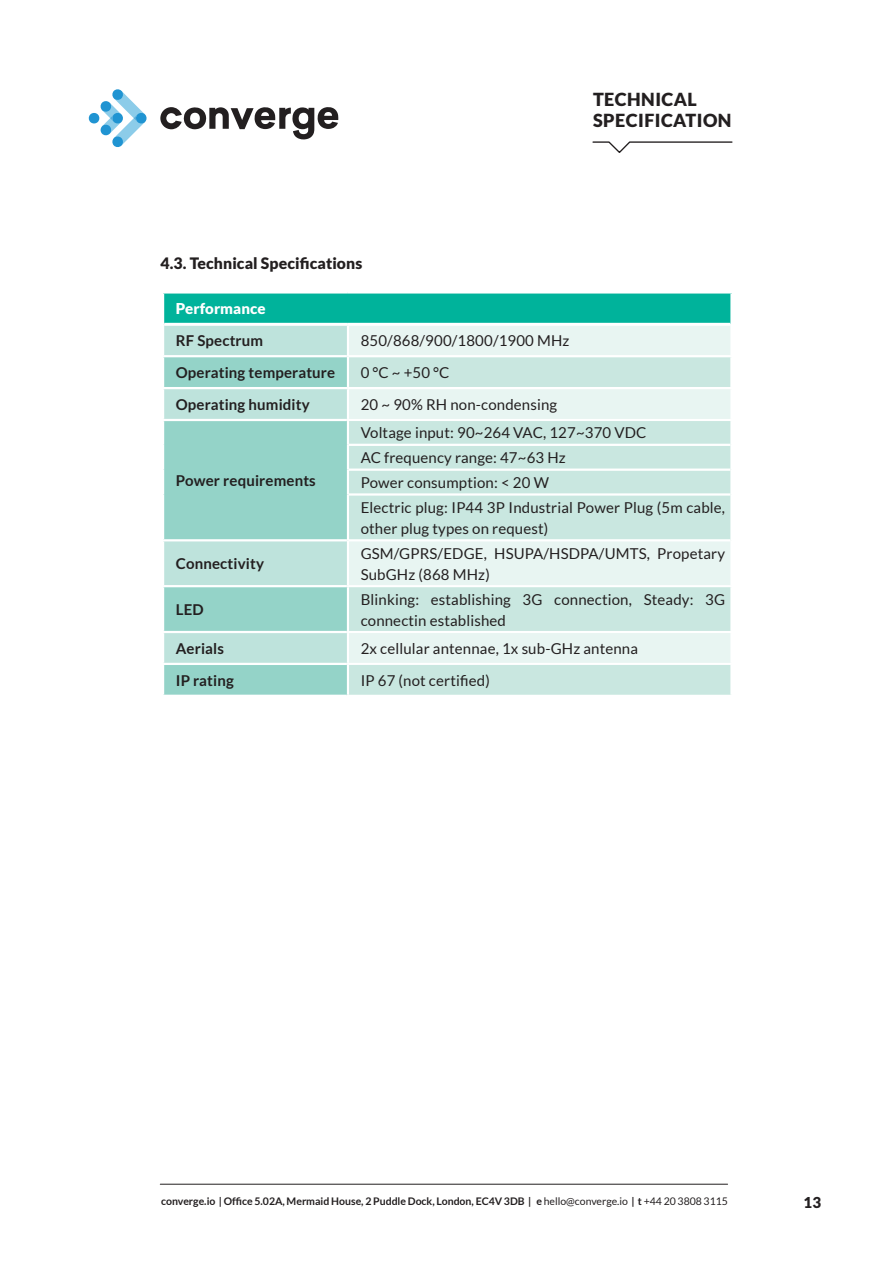
<style>
.page{position:relative;width:893px;height:1263px;background:#fff}
.page>*{position:absolute;margin:0;border:0;box-sizing:border-box;transform-origin:0 0}
.Section_1{font:900 18px/21.6px "Lato";letter-spacing:.025em;color:#231f20}
.Subhead_1{font:900 15.75px "Lato";letter-spacing:.005em;color:#231f20}
.body_copy_1{font:15px/21px "Lato";letter-spacing:.01em;color:#231f20}
.body_copy_1-2{font:700 15px "Lato";letter-spacing:.01em;color:#231f20}
.Subhead_1-2{font:900 15px "Lato";letter-spacing:.005em;color:#fff}
.t1{font:900 15px "Lato";color:#231f20}
.t2{font:700 10.5px "Lato";color:#231f20}
.s1{font-weight:400}
</style>
<div class="page">
<hr style="left:160px;top:1184px;width:568px;height:1px;background:#231f20">
<svg style="left:160px;top:107px;width:178px;height:32px"></svg>
<svg style="left:89px;top:89px;width:58px;height:58px"></svg>
<svg style="left:592px;top:141px;width:141px;height:12px"></svg>
<div style="left:163px;top:292px;width:568px;height:32px;background:#00b39b"></div>
<div style="left:164px;top:326px;width:183px;height:29px;background:#bee3dc"></div>
<div style="left:349px;top:326px;width:381px;height:29px;background:#e8f5f2"></div>
<svg style="left:164px;top:357px;width:183px;height:338px;fill:#94d3c8"></svg>
<svg style="left:349px;top:357px;width:381px;height:338px;fill:#c9e7e0"></svg>
<hr style="left:164px;top:323px;width:184px;height:3px;background:#fff">
<hr style="left:348px;top:323px;width:382px;height:3px;background:#fff">
<hr style="left:162px;top:291px;width:186px;height:3px;background:#fff">
<hr style="left:162px;top:294px;width:2px;height:30px;background:#fff">
<hr style="left:348px;top:291px;width:384px;height:3px;background:#fff">
<hr style="left:162px;top:419px;width:185px;height:2px;background:#fff">
<hr style="left:349px;top:444px;width:381px;height:2px;background:#fff">
<hr style="left:349px;top:468px;width:381px;height:3px;background:#fff">
<hr style="left:349px;top:493px;width:381px;height:3px;background:#fff">
<hr style="left:162px;top:539px;width:185px;height:2px;background:#fff">
<hr style="left:349px;top:539px;width:381px;height:2px;background:#fff">
<hr style="left:162px;top:585px;width:185px;height:2px;background:#fff">
<hr style="left:162px;top:631px;width:185px;height:2px;background:#fff">
<hr style="left:162px;top:663px;width:185px;height:2px;background:#fff">
<hr style="left:730px;top:294px;width:2px;height:30px;background:#fff">
<hr style="left:347px;top:419px;width:385px;height:2px;background:#fff">
<hr style="left:347px;top:585px;width:385px;height:2px;background:#fff">
<hr style="left:347px;top:631px;width:385px;height:2px;background:#fff">
<hr style="left:347px;top:663px;width:385px;height:2px;background:#fff">
<hr style="left:162px;top:387px;width:186px;height:2px;background:#fff">
<hr style="left:348px;top:387px;width:385px;height:2px;background:#fff">
<p class="Section_1" style="left:593px;top:88px;width:140px">TECHNICAL<br>SPECIFICATION</p>
<p class="Subhead_1" style="left:161px;top:254px;width:203px">4.3. Technical Specifications</p>
<p class="Subhead_1-2" style="left:176px;top:300px;width:91px">Performance</p>
<p class="body_copy_1-2" style="left:176px;top:332px;width:89px">RF Spectrum</p>
<p class="body_copy_1" style="left:361px;top:330px;width:210px">850/868/900/1800/1900 MHz</p>
<p class="body_copy_1-2" style="left:176px;top:364px;width:161px">Operating temperature</p>
<p class="body_copy_1" style="left:361px;top:362px;width:90px">0 °C ~ +50 °C</p>
<p class="body_copy_1-2" style="left:176px;top:396px;width:135px">Operating humidity</p>
<p class="body_copy_1" style="left:361px;top:394px;width:198px">20 ~ 90% RH non-condensing</p>
<p class="body_copy_1-2" style="left:176px;top:472px;width:142px">Power requirements</p>
<p class="body_copy_1" style="left:361px;top:422px;width:287px">Voltage input: 90~264 VAC, 127~370 VDC</p>
<p class="body_copy_1" style="left:361px;top:447px;width:207px">AC frequency range: 47~63 Hz</p>
<p class="body_copy_1" style="left:361px;top:472px;width:190px">Power consumption: &lt; 20 W</p>
<p class="body_copy_1" style="left:361px;top:497px;width:366px">Electric plug: IP44 3P Industrial Power Plug (5m cable, other plug types on request)</p>
<p class="body_copy_1-2" style="left:176px;top:555px;width:90px">Connectivity</p>
<p class="body_copy_1" style="left:361px;top:543px;width:366px">GSM/GPRS/EDGE, HSUPA/HSDPA/UMTS, Propetary<br>SubGHz (868 MHz)</p>
<p class="body_copy_1-2" style="left:176px;top:601px;width:29px">LED</p>
<p class="body_copy_1" style="left:361px;top:589px;width:366px">Blinking: establishing 3G connection, Steady: 3G connectin established</p>
<p class="body_copy_1-2" style="left:176px;top:640px;width:50px">Aerials</p>
<p class="body_copy_1" style="left:361px;top:638px;width:279px">2x cellular antennae, 1x sub-GHz antenna</p>
<p class="body_copy_1-2" style="left:176px;top:672px;width:60px">IP rating</p>
<p class="body_copy_1" style="left:361px;top:670px;width:131px">IP 67 (not certified)</p>
<p class="t2" style="left:161px;top:1195px;width:568px">converge.io | Office 5.02A, Mermaid House, 2 Puddle Dock, London, EC4V 3DB | e <span class="s1">hello@converge.io</span> | t <span class="s1">+44 20 3808 3115</span></p>
<p class="t1" style="left:804px;top:1194px;width:19px">13</p>
</div>
